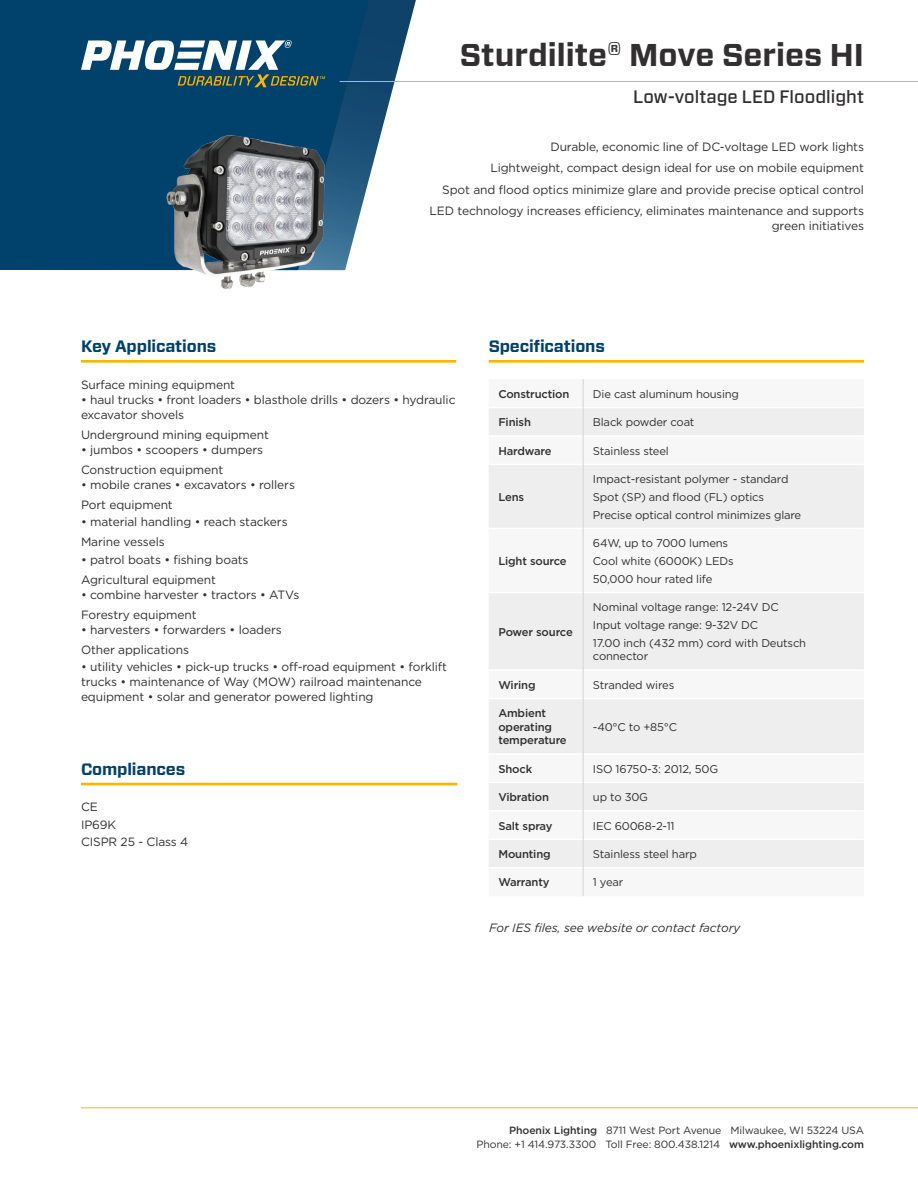
<style>
.page{position:relative;width:918px;height:1188px;background:#fff}
.page>*{position:absolute;margin:0;border:0;box-sizing:border-box;transform-origin:0 0}
.Product_Header{font:700 31.5px "Forza";color:#312f30}
.Product_Subhead{font:500 18px "Forza";color:#312f30}
.Section_Header{font:700 16.5px "Forza";letter-spacing:-.01em;color:#00426b}
.Body{font:12px/15px "Gotham";letter-spacing:-.01em;color:#312f30}
.Product_Description{font:12px/15px "Gotham";letter-spacing:-.01em;color:#312f30;text-align:right}
.Body-2{font:italic 12px "Gotham";letter-spacing:-.01em;color:#312f30}
.Table_Body{font:11.25px/13.5px "Gotham";letter-spacing:-.015em;color:#312f30}
.Table_Body-2{font:500 11.25px/13.5px "Gotham";letter-spacing:-.015em;color:#312f30}
.t1{font:10.5px/13.5px "Gotham";letter-spacing:-.01em;color:#312f30;text-align:right}
.s1{font-weight:500}
</style>
<div class="page">
<hr style="left:81px;top:1107px;width:837px;height:1px;background:#ffb500">
<img style="left:373px;top:0;width:43px;height:164px">
<svg style="left:0;top:0;width:373px;height:270px;background:#094870"></svg>
<hr style="left:340px;top:81px;width:578px;height:1px;background:#ffb500">
<svg style="left:81px;top:40px;width:244px;height:47px"></svg>
<hr style="left:81px;top:360px;width:375px;height:3px;background:#ffb500">
<hr style="left:489px;top:360px;width:375px;height:3px;background:#ffb500">
<svg style="left:489px;top:408px;width:375px;height:459px;fill:#eeeeef"></svg>
<hr style="left:489px;top:435px;width:94px;height:2px;background:#fff">
<hr style="left:584px;top:435px;width:280px;height:2px;background:#fff">
<hr style="left:489px;top:464px;width:94px;height:1px;background:#fff">
<hr style="left:584px;top:464px;width:280px;height:1px;background:#fff">
<hr style="left:489px;top:528px;width:94px;height:1px;background:#fff">
<hr style="left:584px;top:528px;width:280px;height:1px;background:#fff">
<hr style="left:489px;top:592px;width:94px;height:1px;background:#fff">
<hr style="left:584px;top:592px;width:280px;height:1px;background:#fff">
<hr style="left:489px;top:669px;width:94px;height:2px;background:#fff">
<hr style="left:584px;top:669px;width:280px;height:2px;background:#fff">
<hr style="left:489px;top:698px;width:94px;height:1px;background:#fff">
<hr style="left:584px;top:698px;width:280px;height:1px;background:#fff">
<hr style="left:489px;top:753px;width:94px;height:2px;background:#fff">
<hr style="left:584px;top:753px;width:280px;height:2px;background:#fff">
<hr style="left:489px;top:782px;width:94px;height:1px;background:#fff">
<hr style="left:584px;top:782px;width:280px;height:1px;background:#fff">
<hr style="left:489px;top:810px;width:94px;height:2px;background:#fff">
<hr style="left:584px;top:810px;width:280px;height:2px;background:#fff">
<hr style="left:489px;top:839px;width:94px;height:1px;background:#fff">
<hr style="left:584px;top:839px;width:280px;height:1px;background:#fff">
<svg style="left:583px;top:379px;width:1px;height:85px"></svg>
<hr style="left:583px;top:464px;width:1px;height:64px;background:#d4d5d7">
<hr style="left:583px;top:528px;width:1px;height:65px;background:#d4d5d7">
<hr style="left:583px;top:593px;width:1px;height:77px;background:#d4d5d7">
<svg style="left:583px;top:670px;width:1px;height:29px"></svg>
<hr style="left:583px;top:699px;width:1px;height:55px;background:#d4d5d7">
<svg style="left:583px;top:754px;width:1px;height:142px"></svg>
<img style="left:154px;top:121px;width:183px;height:168px">
<hr style="left:81px;top:783px;width:376px;height:2px;background:#ffb500">
<p class="Product_Header" style="left:460px;top:34px;width:406px">Sturdilite<sup>®</sup> Move Series HI</p>
<p class="Product_Subhead" style="left:633px;top:85px;width:232px">Low-voltage LED Floodlight</p>
<p class="Product_Description" style="left:550px;top:139px;width:315px">Durable, economic line of DC-voltage LED work lights</p>
<p class="Product_Description" style="left:490px;top:160px;width:375px">Lightweight, compact design ideal for use on mobile equipment</p>
<p class="Product_Description" style="left:442px;top:182px;width:423px">Spot and flood optics minimize glare and provide precise optical control</p>
<p class="Product_Description" style="left:430px;top:203px;width:436px">LED technology increases efficiency, eliminates maintenance and supports green initiatives</p>
<h3 class="Section_Header" style="left:81px;top:336px;width:137px">Key Applications</h3>
<h3 class="Section_Header" style="left:489px;top:336px;width:118px">Specifications</h3>
<p class="Body" style="left:81px;top:377px;width:156px">Surface mining equipment</p>
<p class="Body" style="left:81px;top:392px;width:376px">• haul trucks • front loaders • blasthole drills • dozers • hydraulic excavator shovels</p>
<p class="Body" style="left:81px;top:427px;width:190px">Underground mining equipment</p>
<p class="Body" style="left:81px;top:442px;width:184px">• jumbos • scoopers • dumpers</p>
<p class="Body" style="left:81px;top:462px;width:144px">Construction equipment</p>
<p class="Body" style="left:81px;top:477px;width:216px">• mobile cranes • excavators • rollers</p>
<p class="Body" style="left:81px;top:497px;width:93px">Port equipment</p>
<p class="Body" style="left:81px;top:514px;width:208px">• material handling • reach stackers</p>
<p class="Body" style="left:81px;top:534px;width:85px">Marine vessels</p>
<p class="Body" style="left:81px;top:552px;width:169px">• patrol boats • fishing boats</p>
<p class="Body" style="left:81px;top:572px;width:136px">Agricultural equipment</p>
<p class="Body" style="left:81px;top:587px;width:220px">• combine harvester • tractors • ATVs</p>
<p class="Body" style="left:81px;top:607px;width:117px">Forestry equipment</p>
<p class="Body" style="left:81px;top:622px;width:202px">• harvesters • forwarders • loaders</p>
<p class="Body" style="left:81px;top:642px;width:110px">Other applications</p>
<p class="Body" style="left:81px;top:659px;width:368px">• utility vehicles • pick-up trucks • off-road equipment • forklift trucks • maintenance of Way (MOW) railroad maintenance equipment • solar and generator powered lighting</p>
<p class="Section_Header" style="left:81px;top:758px;width:106px">Compliances</p>
<p class="Body" style="left:81px;top:799px;width:18px">CE</p>
<p class="Body" style="left:81px;top:817px;width:37px">IP69K</p>
<p class="Body" style="left:81px;top:834px;width:109px">CISPR 25 - Class 4</p>
<p class="Table_Body-2" style="left:498px;top:387px;width:73px">Construction</p>
<p class="Table_Body" style="left:593px;top:387px;width:148px">Die cast aluminum housing</p>
<p class="Table_Body-2" style="left:498px;top:415px;width:34px">Finish</p>
<p class="Table_Body" style="left:593px;top:415px;width:103px">Black powder coat</p>
<p class="Table_Body-2" style="left:498px;top:444px;width:55px">Hardware</p>
<p class="Table_Body" style="left:593px;top:444px;width:77px">Stainless steel</p>
<p class="Table_Body-2" style="left:498px;top:490px;width:27px">Lens</p>
<p class="Table_Body" style="left:593px;top:472px;width:197px">Impact-resistant polymer - standard</p>
<p class="Table_Body" style="left:593px;top:490px;width:173px">Spot (SP) and flood (FL) optics</p>
<p class="Table_Body" style="left:593px;top:508px;width:210px">Precise optical control minimizes glare</p>
<p class="Table_Body-2" style="left:498px;top:554px;width:70px">Light source</p>
<p class="Table_Body-2" style="left:498px;top:625px;width:76px">Power source</p>
<p class="Table_Body" style="left:593px;top:536px;width:137px">64W, up to 7000 lumens</p>
<p class="Table_Body" style="left:593px;top:554px;width:142px">Cool white (6000K) LEDs</p>
<p class="Table_Body" style="left:593px;top:572px;width:121px">50,000 hour rated life</p>
<p class="Table_Body" style="left:593px;top:600px;width:187px">Nominal voltage range: 12-24V DC</p>
<p class="Table_Body" style="left:593px;top:618px;width:167px">Input voltage range: 9-32V DC</p>
<p class="Table_Body" style="left:593px;top:636px;width:215px">17.00 inch (432 mm) cord with Deutsch connector</p>
<p class="Table_Body-2" style="left:498px;top:678px;width:39px">Wiring</p>
<p class="Table_Body" style="left:593px;top:678px;width:83px">Stranded wires</p>
<p class="Table_Body-2" style="left:498px;top:706px;width:70px">Ambient operating temperature</p>
<p class="Table_Body" style="left:593px;top:720px;width:86px">-40°C to +85°C</p>
<p class="Table_Body-2" style="left:498px;top:762px;width:35px">Shock</p>
<p class="Table_Body" style="left:593px;top:762px;width:127px">ISO 16750-3: 2012, 50G</p>
<p class="Table_Body-2" style="left:498px;top:790px;width:52px">Vibration</p>
<p class="Table_Body" style="left:593px;top:790px;width:57px">up to 30G</p>
<p class="Table_Body-2" style="left:498px;top:819px;width:56px">Salt spray</p>
<p class="Table_Body" style="left:593px;top:819px;width:83px">IEC 60068-2-11</p>
<p class="Table_Body-2" style="left:498px;top:847px;width:54px">Mounting</p>
<p class="Table_Body" style="left:593px;top:847px;width:105px">Stainless steel harp</p>
<p class="Table_Body-2" style="left:498px;top:876px;width:53px">Warranty</p>
<p class="Table_Body" style="left:593px;top:876px;width:32px">1 year</p>
<p class="Body-2" style="left:489px;top:921px;width:253px">For IES files, see website or contact factory</p>
<p class="t1" style="left:477px;top:1123px;width:389px"><span class="s1">Phoenix Lighting</span> 8711 West Port Avenue Milwaukee, WI 53224 USA<br>Phone: +1 414.973.3300 Toll Free: 800.438.1214 <span class="s1">www.phoenixlighting.com</span></p>
</div>
